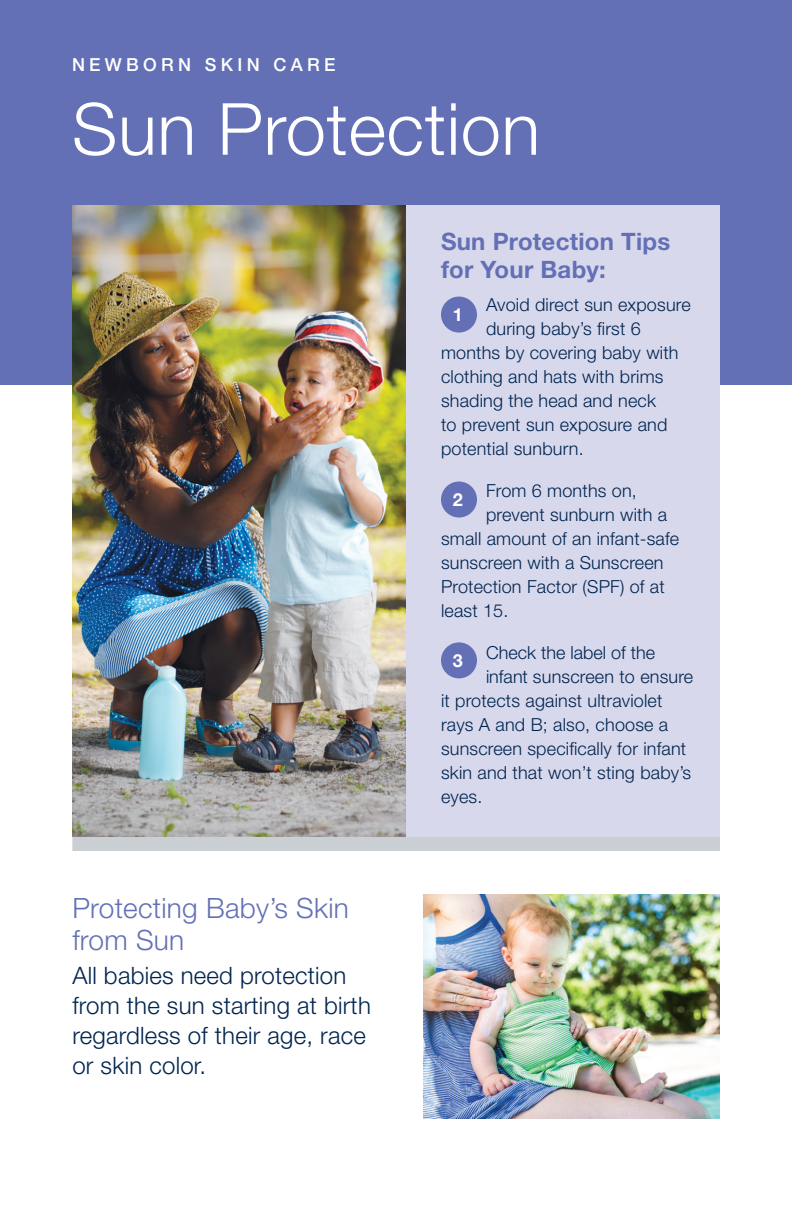
<style>
.page{position:relative;width:792px;height:1224px;background:#fff}
.page>*{position:absolute;margin:0;border:0;box-sizing:border-box;transform-origin:0 0}
.t1{font:300 72px "Helvetica Neue LT Std";letter-spacing:.01em;color:#fff}
.t2{font:300 28px/32px "Helvetica Neue LT Std";letter-spacing:.01em;color:#6470b5}
.t3{font:300 24px/30px "Helvetica Neue LT Std";letter-spacing:.01em;color:#00244f}
.t4{font:700 24px/28px "Helvetica Neue LT Std";letter-spacing:.01em;color:#6470b5}
.t5{font:300 18px "Helvetica Neue LT Std";letter-spacing:.01em;color:#00244f}
.t6{font:500 18px "Helvetica Neue LT Std";letter-spacing:.24em;color:#fff}
.t7{font:700 18px "Helvetica Neue LT Std";color:#fff}
</style>
<div class="page">
<div style="left:0;top:0;width:792px;height:384px;background:#6470b5"></div>
<div style="left:406px;top:206px;width:314px;height:631px;background:#d8d8ec"></div>
<img style="left:72px;top:206px;width:334px;height:631px">
<img style="left:423px;top:894px;width:297px;height:225px">
<div style="left:441px;top:297px;width:36px;height:36px;background:#6470b5;border-radius:50%"></div>
<div style="left:441px;top:482px;width:36px;height:36px;background:#6470b5;border-radius:50%"></div>
<div style="left:441px;top:642px;width:36px;height:36px;background:#6470b5;border-radius:50%"></div>
<div style="left:72px;top:837px;width:648px;height:14px;background:#c9cfd2"></div>
<p class="t6" style="left:72px;top:54px;width:265px">NEWBORN SKIN CARE</p>
<h2 class="t1" style="left:72px;top:85px;width:470px">Sun Protection</h2>
<h3 class="t2" style="left:72px;top:891px;width:278px">Protecting Baby’s Skin from Sun</h3>
<p class="t3" style="left:72px;top:960px;width:300px">All babies need protection from the sun starting at birth regardless of their age, race or skin color.</p>
<h3 class="t4" style="left:441px;top:227px;width:231px">Sun Protection Tips for Your Baby:</h3>
<p class="t7" style="left:453px;top:303px;width:12px">1</p>
<p class="t5" style="left:486px;top:294px;width:206px">Avoid direct sun exposure</p>
<p class="t5" style="left:486px;top:318px;width:156px">during baby’s first 6</p>
<p class="t5" style="left:441px;top:342px;width:239px">months by covering baby with</p>
<p class="t5" style="left:441px;top:366px;width:224px">clothing and hats with brims</p>
<p class="t5" style="left:441px;top:390px;width:217px">shading the head and neck</p>
<p class="t5" style="left:441px;top:414px;width:228px">to prevent sun exposure and</p>
<p class="t5" style="left:441px;top:438px;width:144px">potential sunburn.</p>
<p class="t7" style="left:453px;top:488px;width:12px">2</p>
<p class="t5" style="left:486px;top:480px;width:152px">From 6 months on,</p>
<p class="t5" style="left:486px;top:504px;width:183px">prevent sunburn with a</p>
<p class="t5" style="left:441px;top:528px;width:240px">small amount of an infant-safe</p>
<p class="t5" style="left:441px;top:552px;width:224px">sunscreen with a Sunscreen</p>
<p class="t5" style="left:441px;top:576px;width:225px">Protection Factor (SPF) of at</p>
<p class="t5" style="left:441px;top:600px;width:69px">least 15.</p>
<p class="t7" style="left:453px;top:649px;width:12px">3</p>
<p class="t5" style="left:486px;top:642px;width:171px">Check the label of the</p>
<p class="t5" style="left:486px;top:666px;width:209px">infant sunscreen to ensure</p>
<p class="t5" style="left:441px;top:690px;width:223px">it protects against ultraviolet</p>
<p class="t5" style="left:441px;top:714px;width:229px">rays A and B; also, choose a</p>
<p class="t5" style="left:441px;top:738px;width:247px">sunscreen specifically for infant</p>
<p class="t5" style="left:441px;top:762px;width:252px">skin and that won’t sting baby’s</p>
<p class="t5" style="left:441px;top:786px;width:43px">eyes.</p>
</div>
